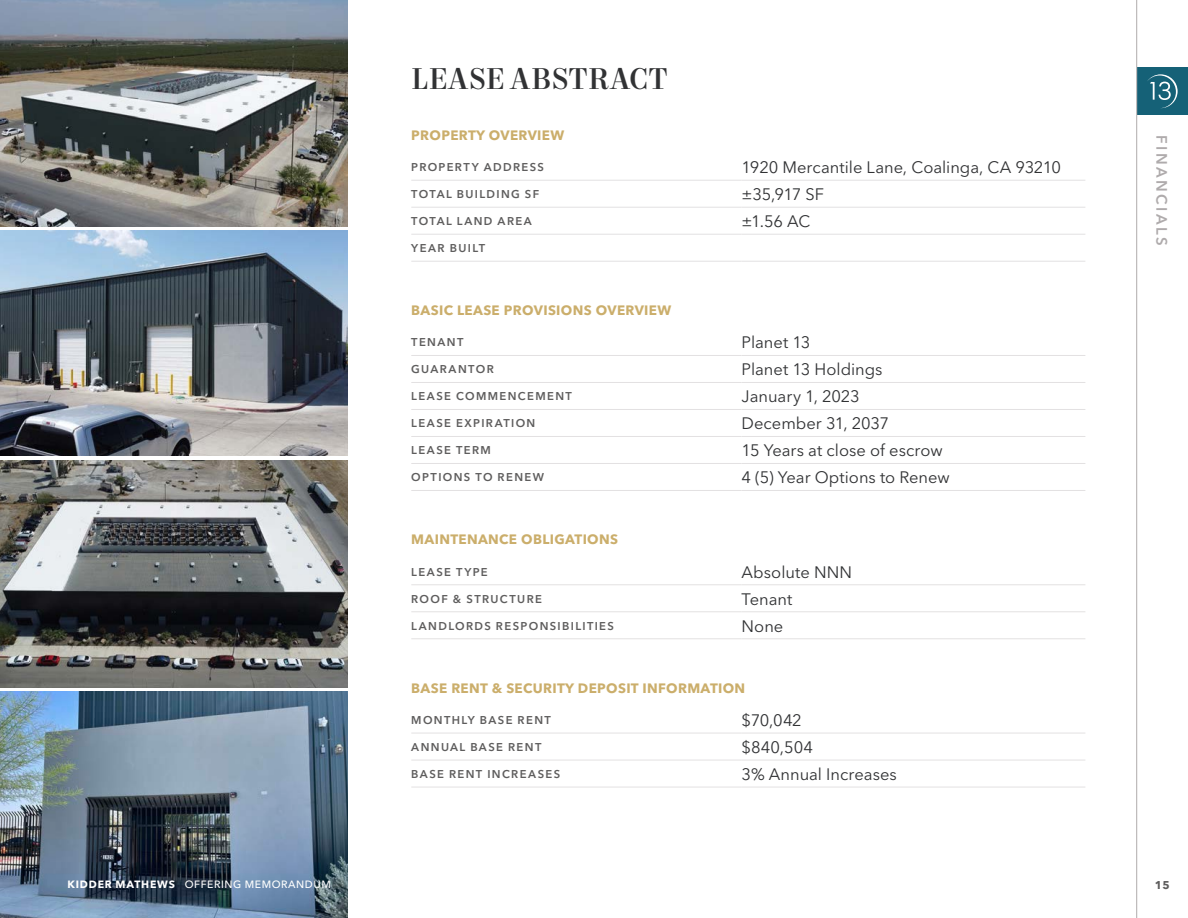
<style>
.page{position:relative;width:1188px;height:918px;background:#fff}
.page>*{position:absolute;margin:0;border:0;box-sizing:border-box;transform-origin:0 0}
.t1{font:500 30px "Mort Modern 09";color:#313234}
.t2{font:16.5px "Avenir Next LT Pro";color:#313234}
.t3{font:600 15px "Avenir Next LT Pro";letter-spacing:.165em;color:#afabac}
.t4{font:700 13.5px "Avenir Next LT Pro";letter-spacing:.025em;color:#cbae6b}
.t5{font:600 11.25px "Avenir Next LT Pro";letter-spacing:.12em;color:#5e5d5d}
.t6{font:700 11.25px "Avenir Next LT Pro";color:#5e5d5d}
.t7{font:500 10.5px "Avenir Next LT Pro";letter-spacing:.05em;color:#fff}
.s1{font-weight:700}
</style>
<div class="page">
<img style="left:0;top:0;width:347px;height:227px">
<hr style="left:411px;top:180px;width:331px;height:1px;background:#e3e1e2">
<hr style="left:742px;top:180px;width:343px;height:1px;background:#e3e1e2">
<hr style="left:411px;top:207px;width:331px;height:1px;background:#e3e1e2">
<hr style="left:742px;top:207px;width:343px;height:1px;background:#e3e1e2">
<hr style="left:411px;top:234px;width:331px;height:1px;background:#e3e1e2">
<hr style="left:742px;top:234px;width:343px;height:1px;background:#e3e1e2">
<hr style="left:411px;top:261px;width:331px;height:1px;background:#e3e1e2">
<hr style="left:742px;top:261px;width:343px;height:1px;background:#e3e1e2">
<hr style="left:411px;top:355px;width:331px;height:1px;background:#e3e1e2">
<hr style="left:742px;top:355px;width:343px;height:1px;background:#e3e1e2">
<hr style="left:411px;top:382px;width:331px;height:1px;background:#e3e1e2">
<hr style="left:742px;top:382px;width:343px;height:1px;background:#e3e1e2">
<hr style="left:411px;top:409px;width:331px;height:1px;background:#e3e1e2">
<hr style="left:742px;top:409px;width:343px;height:1px;background:#e3e1e2">
<hr style="left:411px;top:436px;width:331px;height:1px;background:#e3e1e2">
<hr style="left:742px;top:436px;width:343px;height:1px;background:#e3e1e2">
<hr style="left:411px;top:463px;width:331px;height:1px;background:#e3e1e2">
<hr style="left:742px;top:463px;width:343px;height:1px;background:#e3e1e2">
<hr style="left:411px;top:490px;width:331px;height:1px;background:#e3e1e2">
<hr style="left:742px;top:490px;width:343px;height:1px;background:#e3e1e2">
<hr style="left:411px;top:584px;width:331px;height:1px;background:#e3e1e2">
<hr style="left:742px;top:584px;width:343px;height:1px;background:#e3e1e2">
<hr style="left:411px;top:611px;width:331px;height:1px;background:#e3e1e2">
<hr style="left:742px;top:611px;width:343px;height:1px;background:#e3e1e2">
<hr style="left:411px;top:638px;width:331px;height:1px;background:#e3e1e2">
<hr style="left:742px;top:638px;width:343px;height:1px;background:#e3e1e2">
<hr style="left:411px;top:733px;width:331px;height:1px;background:#e3e1e2">
<hr style="left:742px;top:733px;width:343px;height:1px;background:#e3e1e2">
<hr style="left:411px;top:760px;width:331px;height:1px;background:#e3e1e2">
<hr style="left:742px;top:760px;width:343px;height:1px;background:#e3e1e2">
<hr style="left:411px;top:787px;width:331px;height:1px;background:#e3e1e2">
<hr style="left:742px;top:787px;width:343px;height:1px;background:#e3e1e2">
<img style="left:0;top:230px;width:347px;height:226px">
<img style="left:0;top:461px;width:347px;height:227px">
<img style="left:0;top:691px;width:347px;height:227px">
<div style="left:1137px;top:68px;width:51px;height:47px;background:#156177"></div>
<hr style="left:1136px;top:0;width:1px;height:918px;background:#afabac">
<svg style="left:1147px;top:74px;width:31px;height:34px"></svg>
<h1 class="t1" style="left:411px;top:60px;width:258px">LEASE ABSTRACT</h1>
<p class="t4" style="left:411px;top:127px;width:154px">PROPERTY OVERVIEW</p>
<p class="t5" style="left:411px;top:160px;width:134px">PROPERTY ADDRESS</p>
<h2 class="t2" style="left:742px;top:157px;width:321px">1920 Mercantile Lane, Coalinga, CA 93210</h2>
<p class="t5" style="left:411px;top:187px;width:129px">TOTAL BUILDING SF</p>
<h2 class="t2" style="left:742px;top:184px;width:84px">±35,917 SF</h2>
<p class="t5" style="left:411px;top:214px;width:122px">TOTAL LAND AREA</p>
<h2 class="t2" style="left:742px;top:211px;width:70px">±1.56 AC</h2>
<p class="t5" style="left:411px;top:241px;width:75px">YEAR BUILT</p>
<p class="t4" style="left:411px;top:302px;width:261px">BASIC LEASE PROVISIONS OVERVIEW</p>
<p class="t5" style="left:411px;top:335px;width:54px">TENANT</p>
<h2 class="t2" style="left:742px;top:333px;width:70px">Planet 13</h2>
<p class="t5" style="left:411px;top:362px;width:84px">GUARANTOR</p>
<h2 class="t2" style="left:742px;top:360px;width:143px">Planet 13 Holdings</h2>
<p class="t5" style="left:411px;top:389px;width:162px">LEASE COMMENCEMENT</p>
<h2 class="t2" style="left:742px;top:387px;width:120px">January 1, 2023</h2>
<p class="t5" style="left:411px;top:416px;width:126px">LEASE EXPIRATION</p>
<h2 class="t2" style="left:742px;top:414px;width:149px">December 31, 2037</h2>
<p class="t5" style="left:411px;top:443px;width:81px">LEASE TERM</p>
<h2 class="t2" style="left:742px;top:441px;width:203px">15 Years at close of escrow</h2>
<p class="t5" style="left:411px;top:470px;width:134px">OPTIONS TO RENEW</p>
<h2 class="t2" style="left:742px;top:468px;width:210px">4 (5) Year Options to Renew</h2>
<p class="t4" style="left:411px;top:531px;width:208px">MAINTENANCE OBLIGATIONS</p>
<p class="t5" style="left:411px;top:565px;width:78px">LEASE TYPE</p>
<h2 class="t2" style="left:742px;top:562px;width:112px">Absolute NNN</h2>
<p class="t5" style="left:411px;top:592px;width:132px">ROOF &amp; STRUCTURE</p>
<h2 class="t2" style="left:742px;top:589px;width:52px">Tenant</h2>
<p class="t5" style="left:411px;top:619px;width:204px">LANDLORDS RESPONSIBILITIES</p>
<h2 class="t2" style="left:742px;top:616px;width:43px">None</h2>
<p class="t4" style="left:411px;top:680px;width:336px">BASE RENT &amp; SECURITY DEPOSIT INFORMATION</p>
<p class="t5" style="left:411px;top:713px;width:141px">MONTHLY BASE RENT</p>
<h2 class="t2" style="left:742px;top:710px;width:62px">$70,042</h2>
<p class="t5" style="left:411px;top:740px;width:132px">ANNUAL BASE RENT</p>
<h2 class="t2" style="left:742px;top:737px;width:73px">$840,504</h2>
<p class="t5" style="left:411px;top:767px;width:151px">BASE RENT INCREASES</p>
<h2 class="t2" style="left:742px;top:764px;width:157px">3% Annual Increases</h2>
<h3 class="t3" style="left:1171px;top:135px;width:112px;rotate:90deg">FINANCIALS</h3>
<p class="t7" style="left:68px;top:878px;width:265px"><span class="s1">KIDDER MATHEWS</span> OFFERING MEMORANDUM</p>
<p class="t6" style="left:1155px;top:878px;width:17px">15</p>
</div>
